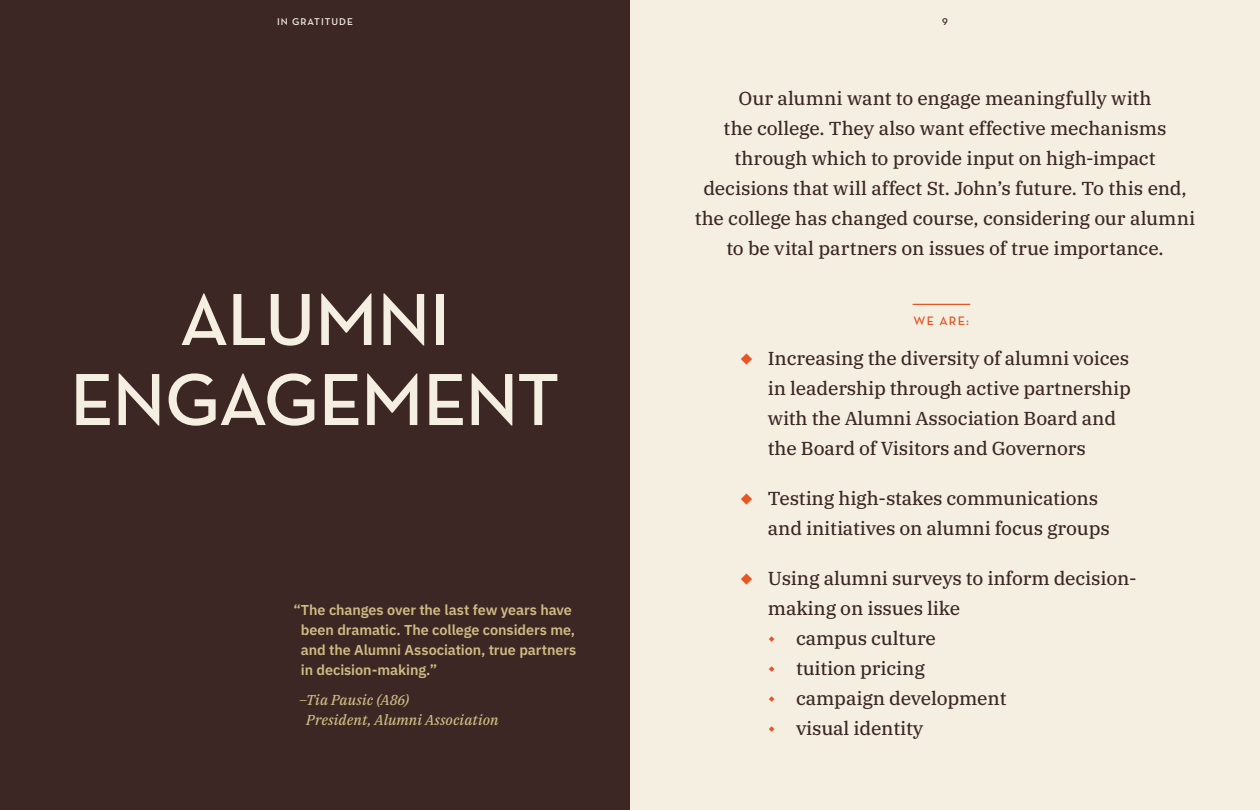
<style>
.page{position:relative;width:1260px;height:810px;background:#fff}
.page>*{position:absolute;margin:0;border:0;box-sizing:border-box;transform-origin:0 0}
.t1{font:600 75px/80px "Neutraface Text";letter-spacing:-.02em;color:#f5efe2;text-align:center}
.t2{font:18.75px/30px "IBM Plex Serif Text";letter-spacing:-.01em;color:#3c2724}
.t3{font:600 14.38px/20px "IBM Plex Sans";letter-spacing:-.005em;color:#d0bc83}
.t4{font:italic 14.38px/20px "IBM Plex Serif Text";letter-spacing:.005em;color:#d0bc83}
.t5{font:600 12.5px "Neutraface Text";color:#e75525}
.t6{font:600 10px "Neutraface Text";letter-spacing:.1em;color:#f5efe2}
.t7{font:600 10px "Neutraface Text";color:#3c2724}
.s1{color:#e75525}
</style>
<div class="page">
<div style="left:630px;top:0;width:630px;height:810px;background:#f5efe2"></div>
<div style="left:0;top:0;width:630px;height:810px;background:#3c2724"></div>
<hr style="left:913px;top:304px;width:57px;height:1px;background:#e75525">
<p class="t6" style="left:277px;top:15px;width:77px">IN GRATITUDE</p>
<p class="t7" style="left:942px;top:15px;width:7px">9</p>
<h1 class="t1" style="left:70px;top:279px;width:491px">ALUMNI<br>ENGAGEMENT</h1>
<p class="t3" style="left:301px;top:599px;width:277px;text-indent:-8px">“The changes over the last few years have been dramatic. The college considers me, and the Alumni Association, true partners in decision-making.”</p>
<p class="t4" style="left:306px;top:689px;width:194px;text-indent:-7px">–Tia Pausic (A86)<br>President, Alumni Association</p>
<h2 class="t2" style="left:695px;top:82px;width:502px;text-align:center">Our alumni want to engage meaningfully with<br>the college. They also want effective mechanisms through which to provide input on high-impact decisions that will affect St. John’s future. To this end, the college has changed course, considering our alumni to be vital partners on issues of true importance.</h2>
<h3 class="t5" style="left:914px;top:313px;width:57px">WE ARE:</h3>
<p class="t2" style="left:768px;top:342px;width:365px;text-indent:-28px"><span class="s1">◆</span> Increasing the diversity of alumni voices in leadership through active partnership with the Alumni Association Board and the Board of Visitors and Governors</p>
<p class="t2" style="left:768px;top:482px;width:343px;text-indent:-28px"><span class="s1">◆</span> Testing high-stakes communications and initiatives on alumni focus groups</p>
<p class="t2" style="left:768px;top:562px;width:370px;text-indent:-28px"><span class="s1">◆</span> Using alumni surveys to inform decision&shy;making on issues like</p>
<p class="t2" style="left:796px;top:622px;width:141px">campus culture</p>
<p class="t2" style="left:796px;top:652px;width:131px">tuition pricing</p>
<p class="t2" style="left:796px;top:682px;width:212px">campaign development</p>
<p class="t2" style="left:796px;top:712px;width:129px">visual identity</p>
</div>
